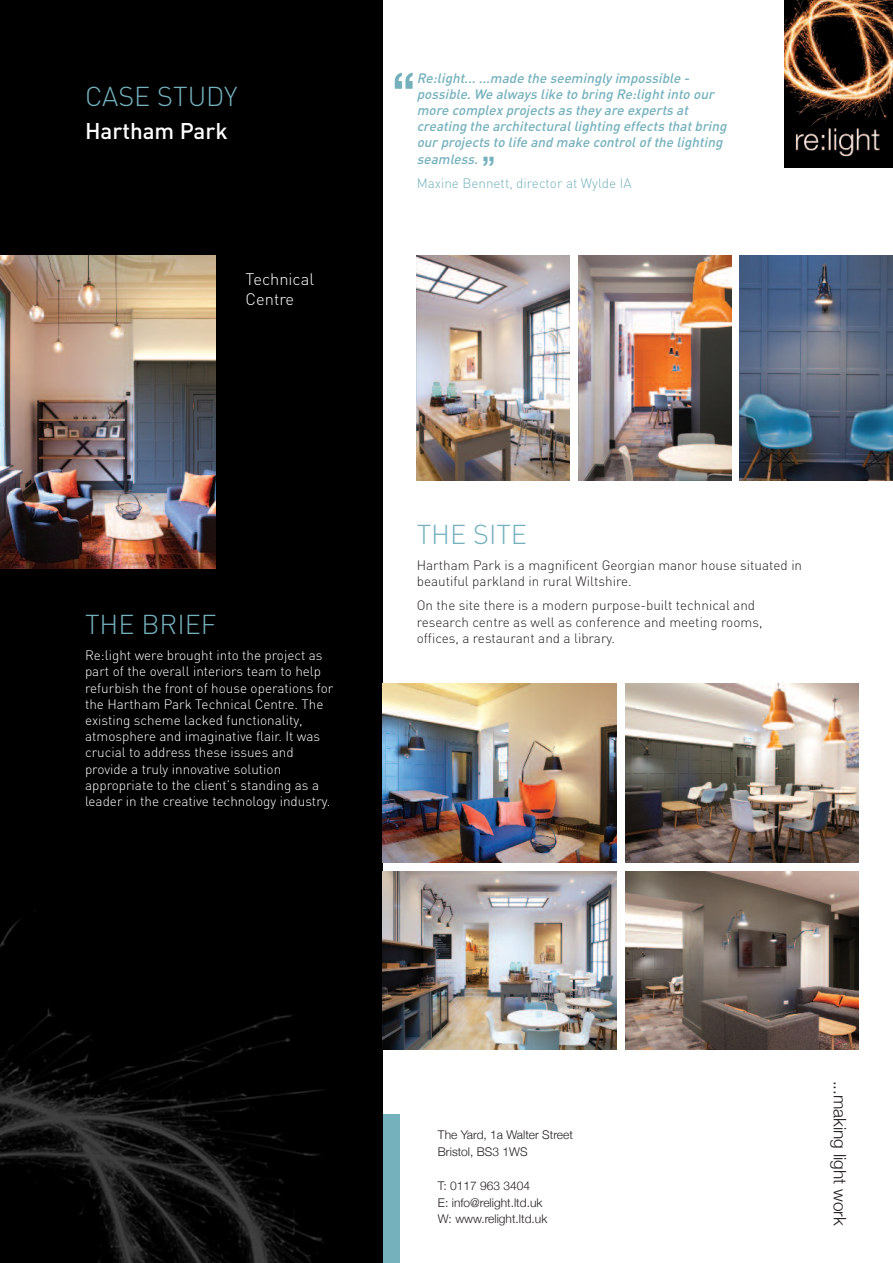
<style>
.page{position:relative;width:893px;height:1263px;background:#fff}
.page>*{position:absolute;margin:0;border:0;box-sizing:border-box;transform-origin:0 0}
.t1{font:700 50.25px "Helvetica Neue";color:#74b1bd}
.t2{font:700 28.2px "Helvetica Neue";color:#74b1bd}
.t3{font:300 27px "DIN";color:#74b1bd}
.t4{font:500 22.5px "DIN";color:#fff}
.t5{font:300 17.25px "Helvetica Neue";color:#231f20}
.t6{font:300 16.5px/19.8px "DIN";color:#fff}
.t7{font:300 13.5px/16.2px "DIN";color:#fff}
.t8{font:italic 500 13.5px/16.2px "DIN";color:#74b1bd}
.t9{font:300 13.5px/16.2px "DIN";color:#231f20}
.t10{font:300 13.5px "DIN";color:#74b1bd}
.t11{font:300 12px/17px "Helvetica Neue";color:#231f20}
</style>
<div class="page">
<div style="left:0;top:1114px;width:400px;height:149px;background:#74b1bd"></div>
<div style="left:0;top:0;width:383px;height:1263px;background:#000"></div>
<img style="left:784px;top:0;width:109px;height:168px">
<img style="left:0;top:255px;width:216px;height:313px">
<img style="left:417px;top:255px;width:153px;height:225px">
<img style="left:578px;top:255px;width:153px;height:225px">
<img style="left:740px;top:255px;width:153px;height:225px">
<img style="left:383px;top:684px;width:234px;height:178px">
<img style="left:625px;top:684px;width:234px;height:178px">
<img style="left:383px;top:871px;width:234px;height:179px">
<img style="left:625px;top:871px;width:234px;height:179px">
<h3 class="t3" style="left:85px;top:81px;width:154px">CASE STUDY</h3>
<h3 class="t4" style="left:85px;top:118px;width:144px">Hartham Park</h3>
<p class="t6" style="left:246px;top:269px;width:70px">Technical<br>Centre</p>
<h1 class="t1" style="left:392px;top:60px;width:25px">“</h1>
<p class="t8" style="left:417px;top:69px;width:314px">Re:light... ...made the seemingly impossible - possible. We always like to bring Re:light into our more complex projects as they are experts at creating the architectural lighting effects that bring our projects to life and make control of the lighting seamless.</p>
<p class="t10" style="left:417px;top:176px;width:216px">Maxine Bennett, director at Wylde IA</p>
<h2 class="t2" style="left:482px;top:149px;width:15px">”</h2>
<h3 class="t3" style="left:85px;top:609px;width:133px">THE BRIEF</h3>
<p class="t7" style="left:85px;top:647px;width:250px">Re:light were brought into the project as part of the overall interiors team to help refurbish the front of house operations for the Hartham Park Technical Centre. The existing scheme lacked functionality, atmosphere and imaginative flair. It was crucial to address these issues and provide a truly innovative solution appropriate to the client’s standing as a leader in the creative technology industry.</p>
<h3 class="t3" style="left:417px;top:519px;width:112px">THE SITE</h3>
<p class="t9" style="left:417px;top:556px;width:387px">Hartham Park is a magnificent Georgian manor house situated in beautiful parkland in rural Wiltshire.</p>
<p class="t9" style="left:417px;top:597px;width:347px">On the site there is a modern purpose-built technical and research centre as well as conference and meeting rooms, offices, a restaurant and a library.</p>
<p class="t11" style="left:438px;top:1125px;width:136px">The Yard, 1a Walter Street<br>Bristol, BS3 1WS</p>
<p class="t11" style="left:438px;top:1176px;width:111px">T: 0117 963 3404<br>E: info@relight.ltd.uk<br>W: www.relight.ltd.uk</p>
<p class="t5" style="left:850px;top:1080px;width:146px;rotate:90deg">...making light work</p>
</div>
